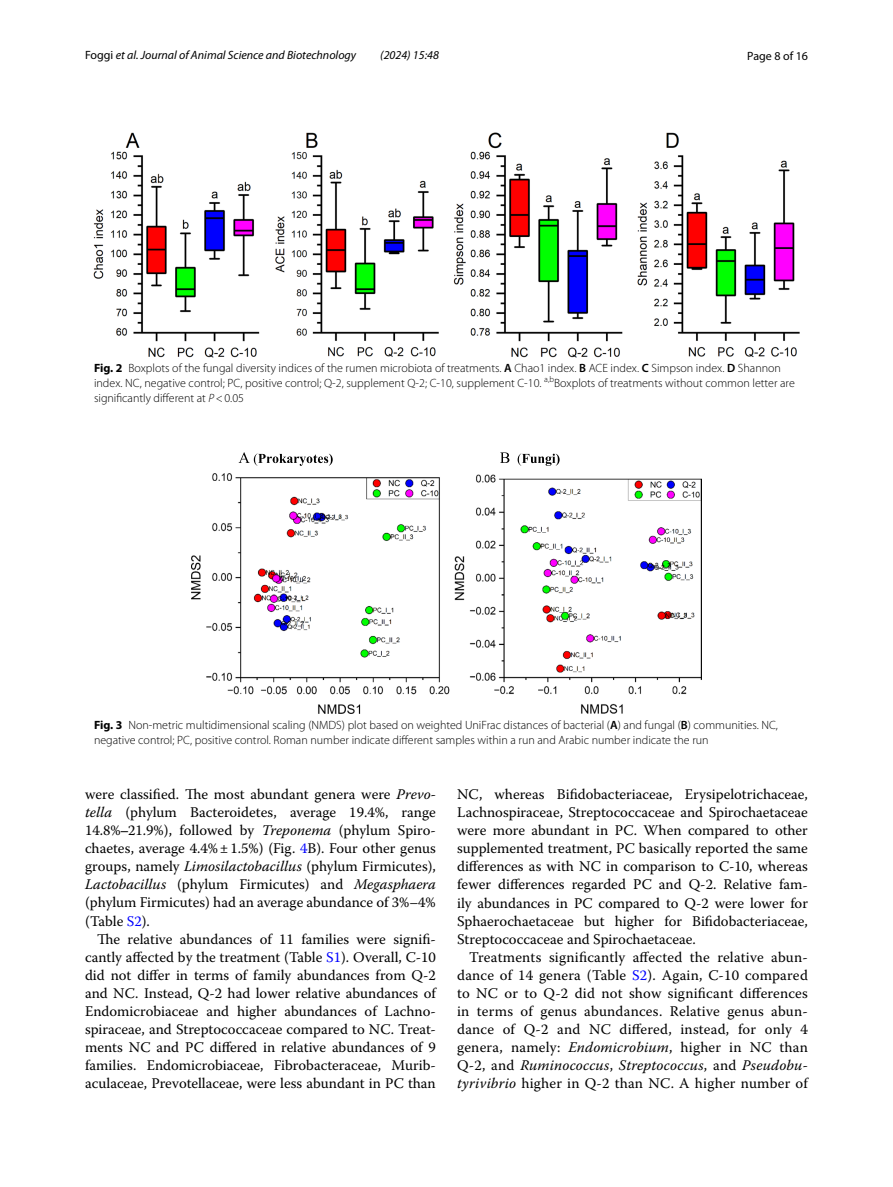
<style>
.page{position:relative;width:893px;height:1187px;background:#fff}
.page>*{position:absolute;margin:0;border:0;box-sizing:border-box;transform-origin:0 0}
.t1{font:14.7px/18px "Warnock Pro";color:#000;text-align:justify}
.t2{font:300 12px/15px "Myriad Pro";color:#000}
.t3{font:italic 12px "Myriad Pro";color:#000}
.t4{font:12px "Myriad Pro";color:#000}
.s1{font-style:normal}
.s2{font-weight:700}
.s3{font-weight:600}
.s4{font-style:italic}
.s5{font-family:"STIX Math"}
.s6{color:#00f}
</style>
<div class="page">
<img style="left:93px;top:133px;width:707px;height:224px">
<img style="left:191px;top:474px;width:511px;height:239px">
<svg style="left:239px;top:452px;width:94px;height:14px"></svg>
<svg style="left:500px;top:452px;width:9px;height:11px"></svg>
<svg style="left:518px;top:453px;width:42px;height:13px"></svg>
<p class="t3" style="left:85px;top:48px;width:273px"><span class="s1">Foggi</span> et al. Journal of Animal Science and Biotechnology</p>
<p class="t3" style="left:380px;top:48px;width:60px">(2024) 15:48</p>
<p class="t4" style="left:747px;top:48px;width:62px">Page 8 of 16</p>
<p class="t2" style="left:94px;top:361px;width:702px"><span class="s2">Fig. 2</span> Boxplots of the fungal diversity indices of the rumen microbiota of treatments. <span class="s3">A</span> Chao1 index. <span class="s3">B</span> ACE index. <span class="s3">C</span> Simpson index. <span class="s3">D</span> Shannon index. NC, negative control; PC, positive control; Q-2, supplement Q-2; C-10, supplement C-10. <sup>a,b</sup>Boxplots of treatments without common letter are significantly different at <span class="s4">P</span>&lt;0.05</p>
<p class="t2" style="left:94px;top:717px;width:685px"><span class="s2">Fig. 3</span> Non-metric multidimensional scaling (NMDS) plot based on weighted UniFrac distances of bacterial (<span class="s3">A</span>) and fungal (<span class="s3">B</span>) communities. NC, negative control; PC, positive control. Roman number indicate different samples within a run and Arabic number indicate the run</p>
<p class="t1" style="left:85px;top:785px;width:352px">were classified. The most abundant genera were <span class="s4">Prevo&shy;tella</span> (phylum Bacteroidetes, average 19.4%, range 14.8%<span class="s5">‒</span>21.9%), followed by <span class="s4">Treponema</span> (phylum Spiro&shy;chaetes, average 4.4%±1.5%) (Fig. <span class="s6">4</span>B). Four other genus groups, namely <span class="s4">Limosilactobacillus</span> (phylum Firmicutes), <span class="s4">Lactobacillus</span> (phylum Firmicutes) and <span class="s4">Megasphaera </span>(phylum Firmicutes) had an average abundance of 3%–4% (Table <span class="s6">S2</span>).</p>
<p class="t1" style="left:85px;top:929px;width:352px;text-indent:12px">The relative abundances of 11 families were signifi&shy;cantly affected by the treatment (Table <span class="s6">S1</span>). Overall, C-10 did not differ in terms of family abundances from Q-2 and NC. Instead, Q-2 had lower relative abundances of Endomicrobiaceae and higher abundances of Lachno&shy;spiraceae, and Streptococcaceae compared to NC. Treat&shy;ments NC and PC differed in relative abundances of 9 families. Endomicrobiaceae, Fibrobacteraceae, Murib&shy;aculaceae, Prevotellaceae, were less abundant in PC than</p>
<p class="t1" style="left:457px;top:785px;width:352px">NC, whereas Bifidobacteriaceae, Erysipelotrichaceae, Lachnospiraceae, Streptococcaceae and Spirochaetaceae were more abundant in PC. When compared to other supplemented treatment, PC basically reported the same differences as with NC in comparison to C-10, whereas fewer differences regarded PC and Q-2. Relative fam&shy;ily abundances in PC compared to Q-2 were lower for Sphaerochaetaceae but higher for Bifidobacteriaceae, Streptococcaceae and Spirochaetaceae.</p>
<p class="t1" style="left:457px;top:947px;width:352px;text-indent:12px">Treatments significantly affected the relative abun&shy;dance of 14 genera (Table <span class="s6">S2</span>). Again, C-10 compared to NC or to Q-2 did not show significant differences in terms of genus abundances. Relative genus abun&shy;dance of Q-2 and NC differed, instead, for only 4 genera, namely: <span class="s4">Endomicrobium</span>, higher in NC than Q-2, and <span class="s4">Ruminococcus</span>, <span class="s4">Streptococcus</span>, and <span class="s4">Pseudobu&shy;tyrivibrio</span> higher in Q-2 than NC. A higher number of</p>
</div>
